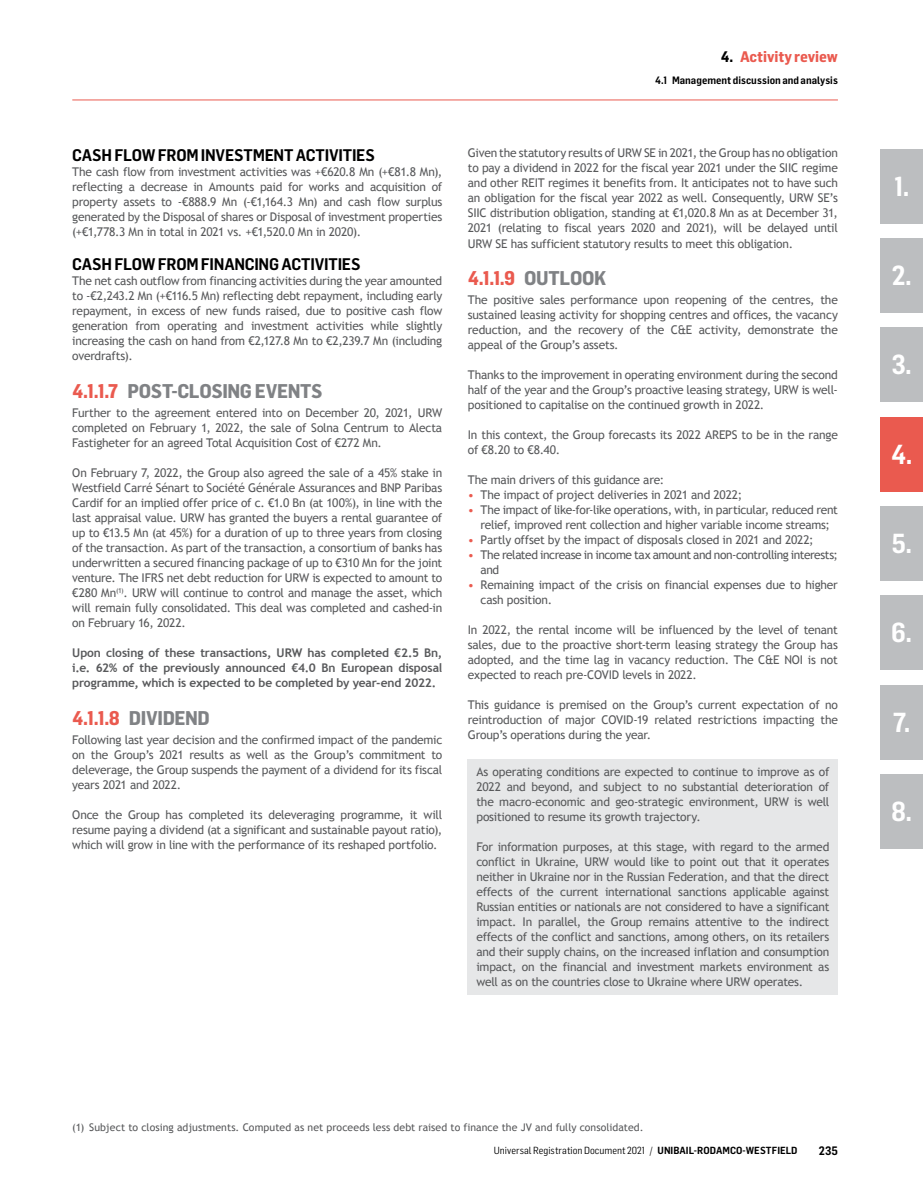
<style>
.page{position:relative;width:923px;height:1191px;background:#fff}
.page>*{position:absolute;margin:0;border:0;box-sizing:border-box;transform-origin:0 0}
.t1{font:600 27px "Flama Semicondensed";color:#fff}
.t2{font:700 19.5px "Flama Semicondensed";letter-spacing:-.02em;color:#808285}
.t3{font:700 19.5px "Flama Semicondensed";letter-spacing:-.02em;color:#ea5a4f}
.t4{font:600 16.5px "Flama Semicondensed";letter-spacing:-.015em;color:#000}
.t5{font:700 15px "Flama Semicondensed";letter-spacing:-.005em;color:#ea5a4f}
.t6{font:12px/15px "Trebuchet MS";letter-spacing:-.02em;color:#58595b;text-align:justify}
.t7{font:700 12px/15px "Trebuchet MS";letter-spacing:-.015em;color:#58595b;text-align:justify}
.t8{font:12px/15px "Trebuchet MS";letter-spacing:-.04em;color:#58595b}
.t9{font:600 12px "Flama Semicondensed";color:#000}
.t10{font:10.5px "Trebuchet MS";letter-spacing:.01em;color:#58595b}
.t11{font:600 10.5px "Flama Semicondensed";color:#000}
.t12{font:10.2px "Flama Semicondensed";letter-spacing:.005em;color:#000}
.s1{color:#000}
.s2{color:#ea5a4f}
.s3{color:#808285}
.s4{font-weight:600}
</style>
<div class="page">
<hr style="left:72px;top:100px;width:766px;height:1px;background:#ea5a4f">
<div style="left:880px;top:238px;width:43px;height:75px;background:#bcbec0"></div>
<div style="left:880px;top:327px;width:43px;height:75px;background:#bcbec0"></div>
<div style="left:880px;top:417px;width:43px;height:74px;background:#ea5a4f"></div>
<div style="left:880px;top:506px;width:43px;height:74px;background:#bcbec0"></div>
<div style="left:880px;top:595px;width:43px;height:75px;background:#bcbec0"></div>
<div style="left:880px;top:685px;width:43px;height:74px;background:#bcbec0"></div>
<div style="left:880px;top:774px;width:43px;height:74px;background:#bcbec0"></div>
<div style="left:880px;top:149px;width:43px;height:74px;background:#bcbec0"></div>
<div style="left:468px;top:759px;width:370px;height:235px;background:#e6e7e8"></div>
<p class="t5" style="left:721px;top:47px;width:119px"><span class="s1">4.</span> Activity review</p>
<h3 class="t4" style="left:72px;top:144px;width:304px">CASH FLOW FROM INVESTMENT ACTIVITIES</h3>
<p class="t6" style="left:72px;top:164px;width:371px">The cash flow from investment activities was +€620.8 Mn (+€81.8 Mn), reflecting a decrease in Amounts paid for works and acquisition of property assets to -€888.9 Mn (-€1,164.3 Mn) and cash flow surplus generated by the Disposal of shares or Disposal of investment properties (+€1,778.3 Mn in total in 2021 vs. +€1,520.0 Mn in 2020).</p>
<h3 class="t4" style="left:72px;top:253px;width:290px">CASH FLOW FROM FINANCING ACTIVITIES</h3>
<p class="t6" style="left:72px;top:273px;width:371px">The net cash outflow from financing activities during the year amounted to -€2,243.2 Mn (+€116.5 Mn) reflecting debt repayment, including early repayment, in excess of new funds raised, due to positive cash flow generation from operating and investment activities while slightly increasing the cash on hand from €2,127.8 Mn to €2,239.7 Mn (including overdrafts).</p>
<h2 class="t2" style="left:72px;top:378px;width:252px"><span class="s2">4.1.1.7</span> POST-CLOSING EVENTS</h2>
<p class="t6" style="left:72px;top:405px;width:371px">Further to the agreement entered into on December 20, 2021, URW completed on February 1, 2022, the sale of Solna Centrum to Alecta Fastigheter for an agreed Total Acquisition Cost of €272 Mn.</p>
<p class="t6" style="left:72px;top:465px;width:371px">On February 7, 2022, the Group also agreed the sale of a 45% stake in Westfield Carré Sénart to Société Générale Assurances and BNP Paribas Cardif for an implied offer price of c. €1.0 Bn (at 100%), in line with the last appraisal value. URW has granted the buyers a rental guarantee of up to €13.5 Mn (at 45%) for a duration of up to three years from closing of the transaction. As part of the transaction, a consortium of banks has underwritten a secured financing package of up to €310 Mn for the joint venture. The IFRS net debt reduction for URW is expected to amount to €280 Mn<sup>(1)</sup>. URW will continue to control and manage the asset, which will remain fully consolidated. This deal was completed and cashed-in on February 16, 2022.</p>
<p class="t7" style="left:72px;top:645px;width:371px">Upon closing of these transactions, URW has completed €2.5 Bn, i.e. 62% of the previously announced €4.0 Bn European disposal programme, which is expected to be completed by year-end 2022.</p>
<h2 class="t2" style="left:72px;top:705px;width:139px"><span class="s2">4.1.1.8</span> DIVIDEND</h2>
<p class="t6" style="left:72px;top:732px;width:371px">Following last year decision and the confirmed impact of the pandemic on the Group’s 2021 results as well as the Group’s commitment to deleverage, the Group suspends the payment of a dividend for its fiscal years 2021 and 2022.</p>
<p class="t6" style="left:72px;top:807px;width:371px">Once the Group has completed its deleveraging programme, it will resume paying a dividend (at a significant and sustainable payout ratio), which will grow in line with the performance of its reshaped portfolio.</p>
<p class="t11" style="left:655px;top:73px;width:184px">4.1 Management discussion and analysis</p>
<p class="t6" style="left:468px;top:146px;width:371px">Given the statutory results of URW SE in 2021, the Group has no obligation to pay a dividend in 2022 for the fiscal year 2021 under the SIIC regime and other REIT regimes it benefits from. It anticipates not to have such an obligation for the fiscal year 2022 as well. Consequently, URW SE’s SIIC distribution obligation, standing at €1,020.8 Mn as at December 31, 2021 (relating to fiscal years 2020 and 2021), will be delayed until URW SE has sufficient statutory results to meet this obligation.</p>
<h2 class="t3" style="left:468px;top:265px;width:140px">4.1.1.9 <span class="s3">OUTLOOK</span></h2>
<p class="t6" style="left:468px;top:293px;width:371px">The positive sales performance upon reopening of the centres, the sustained leasing activity for shopping centres and offices, the vacancy reduction, and the recovery of the C&amp;E activity, demonstrate the appeal of the Group’s assets.</p>
<p class="t6" style="left:468px;top:368px;width:371px">Thanks to the improvement in operating environment during the second half of the year and the Group’s proactive leasing strategy, URW is well&shy;positioned to capitalise on the continued growth in 2022.</p>
<p class="t6" style="left:468px;top:428px;width:371px">In this context, the Group forecasts its 2022 AREPS to be in the range of €8.20 to €8.40.</p>
<p class="t6" style="left:468px;top:473px;width:198px">The main drivers of this guidance are:</p>
<p class="t6" style="left:468px;top:488px;width:276px"><span class="s2">•</span> The impact of project deliveries in 2021 and 2022;</p>
<p class="t6" style="left:468px;top:503px;width:371px;text-align:center"><span class="s2">•</span> The impact of like-for-like operations, with, in particular, reduced rent relief, improved rent collection and higher variable income streams;</p>
<p class="t6" style="left:468px;top:533px;width:347px"><span class="s2">•</span> Partly offset by the impact of disposals closed in 2021 and 2022;</p>
<p class="t8" style="left:480px;top:548px;width:359px;text-indent:-13px"><span class="s2">•</span> The related increase in income tax amount and non-controlling interests; and</p>
<p class="t6" style="left:480px;top:578px;width:359px;text-indent:-13px"><span class="s2">•</span> Remaining impact of the crisis on financial expenses due to higher cash position.</p>
<p class="t6" style="left:468px;top:623px;width:371px">In 2022, the rental income will be influenced by the level of tenant sales, due to the proactive short-term leasing strategy the Group has adopted, and the time lag in vacancy reduction. The C&amp;E NOI is not expected to reach pre-COVID levels in 2022.</p>
<p class="t6" style="left:468px;top:698px;width:371px">This guidance is premised on the Group’s current expectation of no reintroduction of major COVID-19 related restrictions impacting the Group’s operations during the year.</p>
<p class="t6" style="left:476px;top:764px;width:354px">As operating conditions are expected to continue to improve as of 2022 and beyond, and subject to no substantial deterioration of the macro-economic and geo-strategic environment, URW is well positioned to resume its growth trajectory.</p>
<p class="t6" style="left:476px;top:839px;width:354px">For information purposes, at this stage, with regard to the armed conflict in Ukraine, URW would like to point out that it operates neither in Ukraine nor in the Russian Federation, and that the direct effects of the current international sanctions applicable against Russian entities or nationals are not considered to have a significant impact. In parallel, the Group remains attentive to the indirect effects of the conflict and sanctions, among others, on its retailers and their supply chains, on the increased inflation and consumption impact, on the financial and investment markets environment as well as on the countries close to Ukraine where URW operates.</p>
<p class="t10" style="left:72px;top:1121px;width:573px">(1) Subject to closing adjustments. Computed as net proceeds less debt raised to finance the JV and fully consolidated.</p>
<p class="t12" style="left:494px;top:1143px;width:305px">Universal Registration Document 2021 / <span class="s4">UNIBAIL-RODAMCO-WESTFIELD</span></p>
<p class="t9" style="left:819px;top:1142px;width:21px">235</p>
<h1 class="t1" style="left:894px;top:168px;width:17px">1.</h1>
<h1 class="t1" style="left:891px;top:258px;width:22px">2.</h1>
<h1 class="t1" style="left:891px;top:347px;width:22px">3.</h1>
<h1 class="t1" style="left:891px;top:436px;width:23px">4.</h1>
<h1 class="t1" style="left:891px;top:526px;width:22px">5.</h1>
<h1 class="t1" style="left:891px;top:615px;width:22px">6.</h1>
<h1 class="t1" style="left:893px;top:704px;width:19px">7.</h1>
<h1 class="t1" style="left:891px;top:793px;width:23px">8.</h1>
</div>
